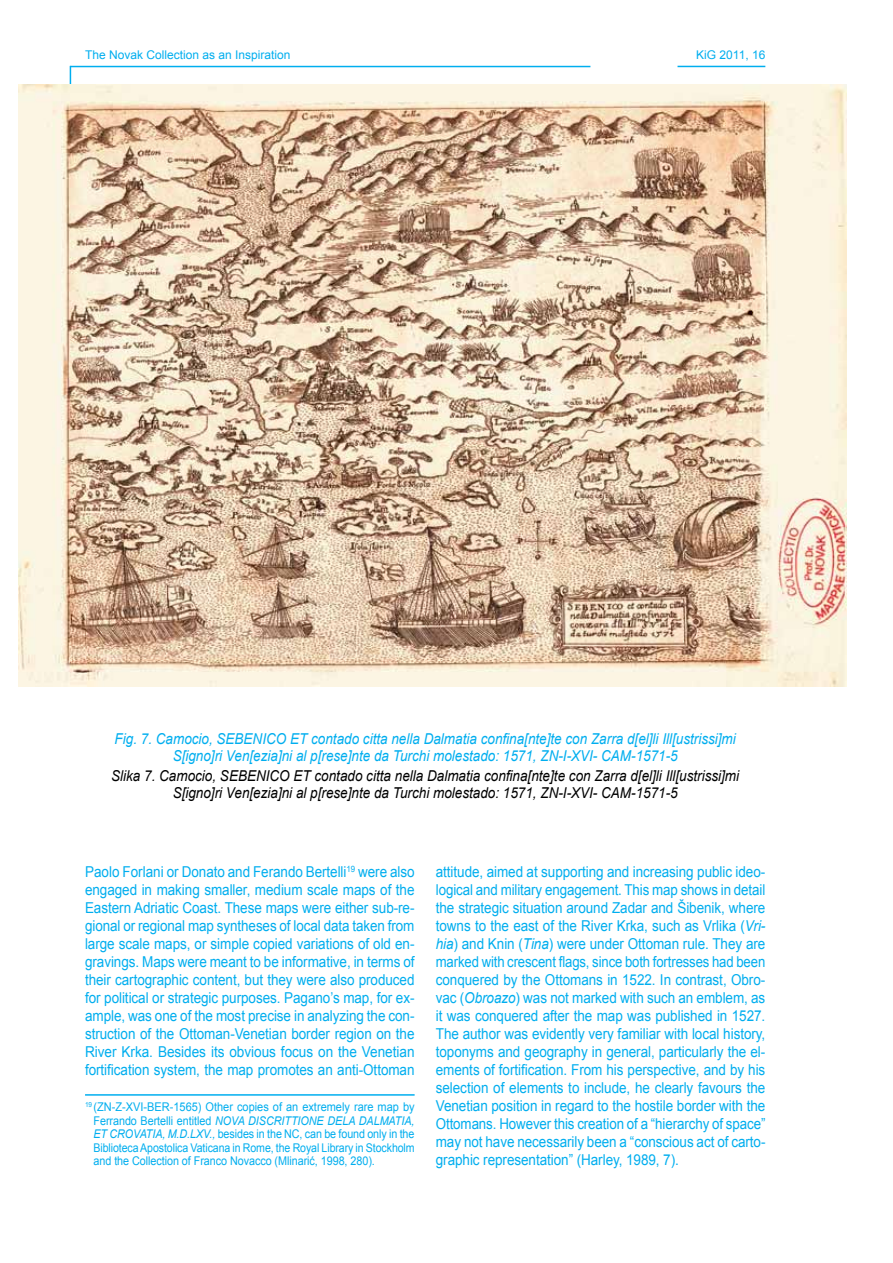
<style>
.page{position:relative;width:893px;height:1263px;background:#fff}
.page>*{position:absolute;margin:0;border:0;box-sizing:border-box;transform-origin:0 0}
.t1{font:15px/18px "Arial";letter-spacing:-.005em;color:#00aeef;text-align:justify;scale:.9 1}
.t2{font:italic 15px/16.5px "Arial";color:#000;text-align:center;scale:.9 1}
.t3{font:italic 15px/16.5px "Arial";color:#00aeef;text-align:center;scale:.9 1}
.t4{font:12px/13.5px "Arial";letter-spacing:-.005em;color:#00aeef;text-align:justify;scale:.92 1}
.t5{font:12px "Arial";letter-spacing:-.005em;color:#00aeef}
.s1{font-style:italic}
</style>
<div class="page">
<hr style="left:70px;top:66px;width:520px;height:1px;background:#00aeef">
<hr style="left:70px;top:66px;width:1px;height:442px;background:#00aeef">
<hr style="left:677px;top:66px;width:88px;height:1px;background:#00aeef">
<hr style="left:85px;top:1094px;width:330px;height:2px;background:#00aeef">
<img style="left:18px;top:85px;width:829px;height:602px">
<p class="t5" style="left:85px;top:47px;width:207px">The Novak Collection as an Inspiration</p>
<p class="t5" style="left:696px;top:47px;width:71px">KiG 2011, 16</p>
<p class="t3" style="left:115px;top:731px;width:692px">Fig. 7. Camocio, SEBENICO ET contado citta nella Dalmatia confina[nte]te con Zarra d[el]li Ill[ustrissi]mi<br>S[igno]ri Ven[ezia]ni al p[rese]nte da Turchi molestado: 1571, ZN-I-XVI- CAM-1571-5</p>
<p class="t2" style="left:111px;top:768px;width:699px">Slika 7. Camocio, SEBENICO ET contado citta nella Dalmatia confina[nte]te con Zarra d[el]li Ill[ustrissi]mi<br>S[igno]ri Ven[ezia]ni al p[rese]nte da Turchi molestado: 1571, ZN-I-XVI- CAM-1571-5</p>
<p class="t1" style="left:85px;top:863px;width:368px">Paolo Forlani or Donato and Ferando Bertelli<sup>19</sup> were also engaged in making smaller, medium scale maps of the Eastern Adriatic Coast. These maps were either sub-re&shy;gional or regional map syntheses of local data taken from large scale maps, or simple copied variations of old en&shy;gravings. Maps were meant to be informative, in terms of their cartographic content, but they were also produced for political or strategic purposes. Pagano’s map, for ex&shy;ample, was one of the most precise in analyzing the con&shy;struction of the Ottoman-Venetian border region on the River Krka. Besides its obvious focus on the Venetian fortification system, the map promotes an anti-Ottoman</p>
<p class="t4" style="left:94px;top:1100px;width:351px;text-indent:-8px"><sup>19</sup> (ZN-Z-XVI-BER-1565) Other copies of an extremely rare map by Ferrando Bertelli entitled <span class="s1">NOVA DISCRITTIONE DELA DALMATIA, ET CROVATIA, M.D.LXV.,</span> besides in the NC, can be found only in the Biblioteca Apostolica Vaticana in Rome, the Royal Library in Stockholm and the Collection of Franco Novacco (Mlinarić, 1998, 280).</p>
<p class="t1" style="left:436px;top:863px;width:368px">attitude, aimed at supporting and increasing public ideo&shy;logical and military engagement. This map shows in detail the strategic situation around Zadar and Šibenik, where towns to the east of the River Krka, such as Vrlika (<span class="s1">Vri&shy;hia</span>) and Knin (<span class="s1">Tina</span>) were under Ottoman rule. They are marked with crescent flags, since both fortresses had been conquered by the Ottomans in 1522. In contrast, Obro&shy;vac (<span class="s1">Obroazo</span>) was not marked with such an emblem, as it was conquered after the map was published in 1527.<br>The author was evidently very familiar with local history, toponyms and geography in general, particularly the el&shy;ements of fortification. From his perspective, and by his selection of elements to include, he clearly favours the Venetian position in regard to the hostile border with the Ottomans. However this creation of a “hierarchy of space” may not have necessarily been a “conscious act of carto&shy;graphic representation” (Harley, 1989, 7).</p>
</div>
